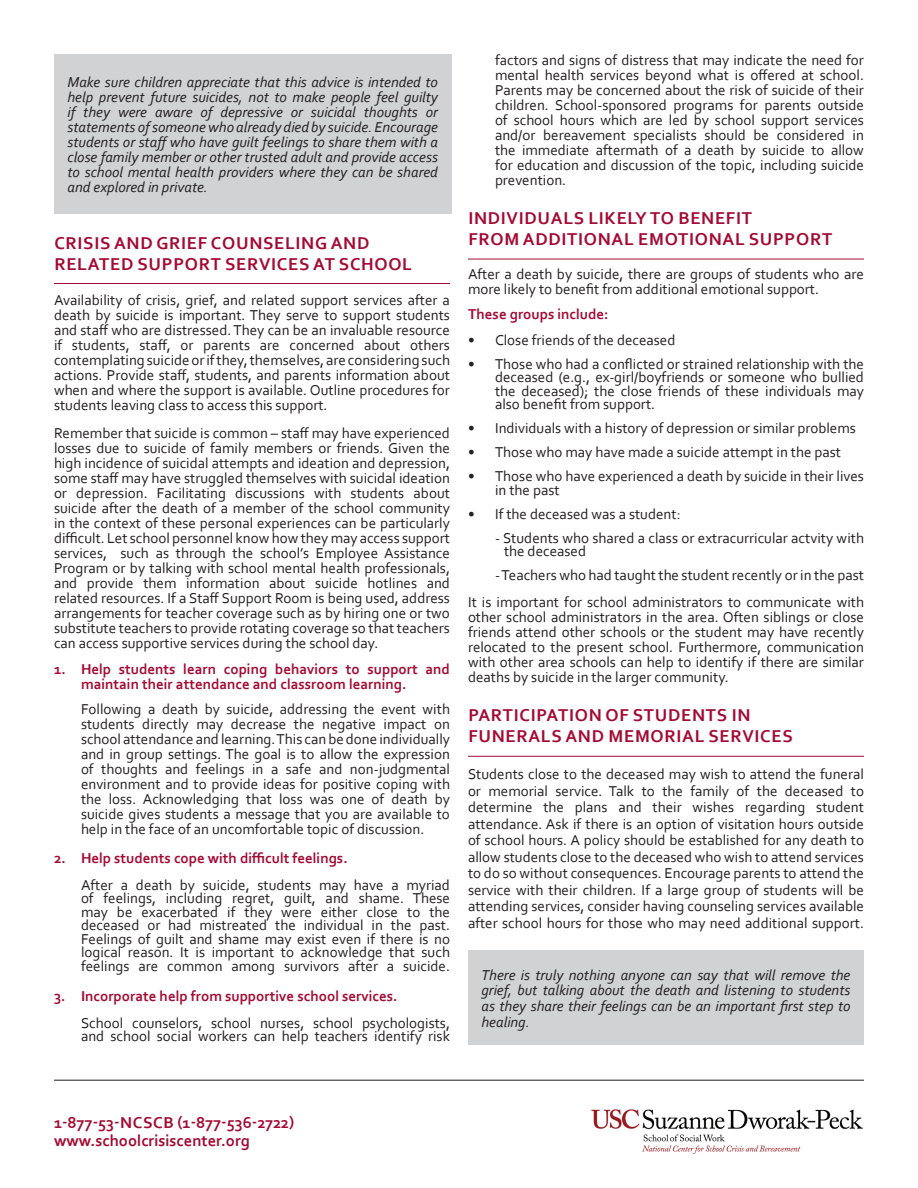
<style>
.page{position:relative;width:918px;height:1188px;background:#fff}
.page>*{position:absolute;margin:0;border:0;box-sizing:border-box;transform-origin:0 0}
.t1{font:700 18px/21px "Corbel";letter-spacing:.04em;color:#a30a34}
.t2{font:700 16.5px/18px "Corbel";color:#a30a34}
.t3{font:15px/15px "Corbel";color:#231f20;text-align:justify}
.t4{font:italic 15px/15px "Corbel";color:#231f20;text-align:justify}
.t5{font:700 15px/15px "Corbel";color:#a30a34}
</style>
<div class="page">
<img style="left:591px;top:1109px;width:272px;height:46px">
<hr style="left:54px;top:1080px;width:810px;height:1px;background:#231f20">
<hr style="left:54px;top:283px;width:396px;height:1px;background:#a30a34">
<hr style="left:468px;top:259px;width:396px;height:1px;background:#a30a34">
<hr style="left:468px;top:756px;width:396px;height:1px;background:#a30a34">
<div style="left:54px;top:54px;width:398px;height:160px;background:#d1d2d4"></div>
<div style="left:468px;top:950px;width:396px;height:95px;background:#d1d2d4"></div>
<p class="t4" style="left:68px;top:74px;width:372px">Make sure children appreciate that this advice is intended to help prevent future suicides, not to make people feel guilty if they were aware of depressive or suicidal thoughts or statements of someone who already died by suicide. Encourage students or staff who have guilt feelings to share them with a close family member or other trusted adult and provide access to school mental health providers where they can be shared and explored in private.</p>
<p class="t1" style="left:54px;top:232px;width:359px">CRISIS AND GRIEF COUNSELING AND<br>RELATED SUPPORT SERVICES AT SCHOOL</p>
<p class="t3" style="left:54px;top:292px;width:398px">Availability of crisis, grief, and related support services after a death by suicide is important. They serve to support students and staff who are distressed. They can be an invaluable resource if students, staff, or parents are concerned about others contemplating suicide or if they, themselves, are considering such actions. Provide staff, students, and parents information about when and where the support is available. Outline procedures for students leaving class to access this support.</p>
<p class="t3" style="left:54px;top:426px;width:398px">Remember that suicide is common – staff may have experienced losses due to suicide of family members or friends. Given the high incidence of suicidal attempts and ideation and depression, some staff may have struggled themselves with suicidal ideation or depression. Facilitating discussions with students about suicide after the death of a member of the school community in the context of these personal experiences can be particularly difficult. Let school personnel know how they may access support services, such as through the school’s Employee Assistance Program or by talking with school mental health professionals, and provide them information about suicide hotlines and related resources. If a Staff Support Room is being used, address arrangements for teacher coverage such as by hiring one or two substitute teachers to provide rotating coverage so that teachers can access supportive services during the school day.</p>
<p class="t5" style="left:81px;top:661px;width:371px;text-indent:-27px">1. Help students learn coping behaviors to support and maintain their attendance and classroom learning.</p>
<p class="t3" style="left:81px;top:702px;width:371px">Following a death by suicide, addressing the event with students directly may decrease the negative impact on school attendance and learning. This can be done individually and in group settings. The goal is to allow the expression of thoughts and feelings in a safe and non-judgmental environment and to provide ideas for positive coping with the loss. Acknowledging that loss was one of death by suicide gives students a message that you are available to help in the face of an uncomfortable topic of discussion.</p>
<p class="t5" style="left:54px;top:850px;width:295px">2. Help students cope with difficult feelings.</p>
<p class="t3" style="left:81px;top:878px;width:371px;line-height:13.5px">After a death by suicide, students may have a myriad of feelings, including regret, guilt, and shame. These may be exacerbated if they were either close to the deceased or had mistreated the individual in the past.<br>Feelings of guilt and shame may exist even if there is no logical reason. It is important to acknowledge that such feelings are common among survivors after a suicide.</p>
<p class="t5" style="left:54px;top:988px;width:345px">3. Incorporate help from supportive school services.</p>
<p class="t3" style="left:81px;top:1016px;width:370px;line-height:13.5px">School counselors, school nurses, school psychologists, and school social workers can help teachers identify risk</p>
<p class="t3" style="left:495px;top:52px;width:371px">factors and signs of distress that may indicate the need for mental health services beyond what is offered at school.<br>Parents may be concerned about the risk of suicide of their children. School-sponsored programs for parents outside of school hours which are led by school support services and/or bereavement specialists should be considered in the immediate aftermath of a death by suicide to allow for education and discussion of the topic, including suicide prevention.</p>
<p class="t1" style="left:468px;top:207px;width:365px">INDIVIDUALS LIKELY TO BENEFIT<br>FROM ADDITIONAL EMOTIONAL SUPPORT</p>
<p class="t3" style="left:468px;top:266px;width:398px">After a death by suicide, there are groups of students who are more likely to benefit from additional emotional support.</p>
<p class="t5" style="left:468px;top:307px;width:142px">These groups include:</p>
<p class="t3" style="left:468px;top:332px;width:209px">• Close friends of the deceased</p>
<p class="t3" style="left:495px;top:357px;width:371px;line-height:13.5px;text-indent:-27px">• Those who had a conflicted or strained relationship with the deceased (e.g., ex-girl/boyfriends or someone who bullied the deceased); the close friends of these individuals may also benefit from support.</p>
<p class="t3" style="left:468px;top:421px;width:389px">• Individuals with a history of depression or similar problems</p>
<p class="t3" style="left:468px;top:445px;width:375px">• Those who may have made a suicide attempt in the past</p>
<p class="t3" style="left:495px;top:469px;width:371px;line-height:13.5px;text-indent:-27px">• Those who have experienced a death by suicide in their lives in the past</p>
<p class="t3" style="left:468px;top:506px;width:214px">• If the deceased was a student:</p>
<p class="t3" style="left:504px;top:531px;width:362px;line-height:13.5px;text-indent:-9px">- Students who shared a class or extracurricular actvity with the deceased</p>
<p class="t3" style="left:468px;top:562px;width:398px;line-height:27px;text-align:right">- Teachers who had taught the student recently or in the past<br>It is important for school administrators to communicate with</p>
<p class="t3" style="left:468px;top:610px;width:398px">other school administrators in the area. Often siblings or close friends attend other schools or the student may have recently relocated to the present school. Furthermore, communication with other area schools can help to identify if there are similar deaths by suicide in the larger community.</p>
<p class="t1" style="left:468px;top:704px;width:326px">PARTICIPATION OF STUDENTS IN<br>FUNERALS AND MEMORIAL SERVICES</p>
<p class="t3" style="left:468px;top:766px;width:398px;line-height:16.5px">Students close to the deceased may wish to attend the funeral or memorial service. Talk to the family of the deceased to determine the plans and their wishes regarding student attendance. Ask if there is an option of visitation hours outside of school hours. A policy should be established for any death to allow students close to the deceased who wish to attend services to do so without consequences. Encourage parents to attend the service with their children. If a large group of students will be attending services, consider having counseling services available after school hours for those who may need additional support.</p>
<p class="t4" style="left:482px;top:966px;width:370px;line-height:15.8px">There is truly nothing anyone can say that will remove the grief, but talking about the death and listening to students as they share their feelings can be an important first step to healing.</p>
<p class="t2" style="left:54px;top:1114px;width:242px">1-877-53-NCSCB (1-877-536-2722) www.schoolcrisiscenter.org</p>
</div>
